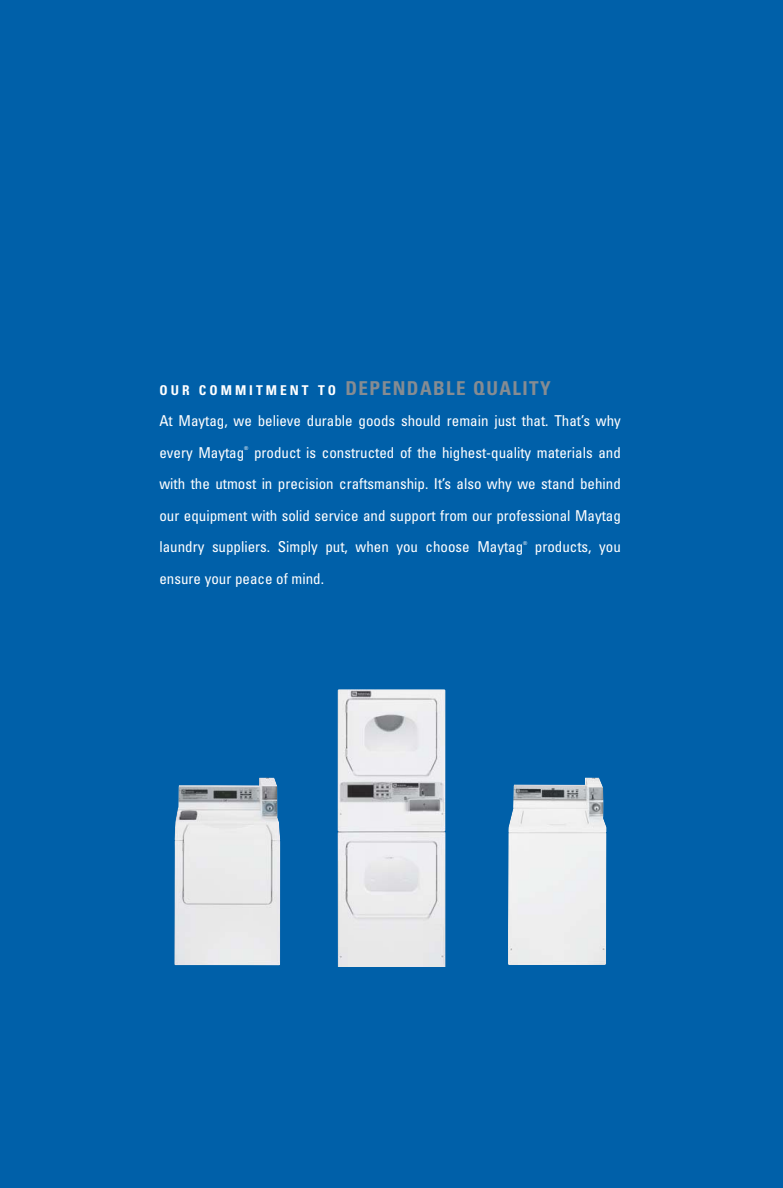
<style>
.page{position:relative;width:783px;height:1188px;background:#0060a9}
.page>*{position:absolute;margin:0;border:0;box-sizing:border-box;transform-origin:0 0}
.t1{font:700 condensed 19.2px "Univers";letter-spacing:.075em;color:#868c92}
.t2{font:condensed 15px/31.5px "Univers";color:#fff}
.t3{font:condensed 5.25px "Univers";color:#fff}
.s1{font-size:13.5px;color:#fff}
</style>
<div class="page">
<img style="left:174px;top:777px;width:106px;height:188px">
<img style="left:508px;top:777px;width:99px;height:188px">
<img style="left:338px;top:689px;width:107px;height:278px">
<p class="t1" style="left:159px;top:379px;width:393px"><span class="s1">OUR COMMITMENT TO</span> DEPENDABLE QUALITY</p>
<p class="t2" style="left:159px;top:405px;width:463px">At Maytag, we believe durable goods should remain just that. That’s why every Maytag</p>
<p class="t3" style="left:244px;top:445px;width:6px">®</p>
<p class="t2" style="left:159px;top:437px;width:463px;text-align:justify;text-indent:95px">product is constructed of the highest-quality materials and with the utmost in precision craftsmanship. It’s also why we stand behind our equipment with solid service and support from our professional Maytag laundry suppliers. Simply put, when you choose Maytag</p>
<p class="t3" style="left:523px;top:540px;width:6px">®</p>
<p class="t2" style="left:535px;top:531px;width:87px">products, you</p>
<p class="t2" style="left:159px;top:563px;width:166px">ensure your peace of mind.</p>
</div>
